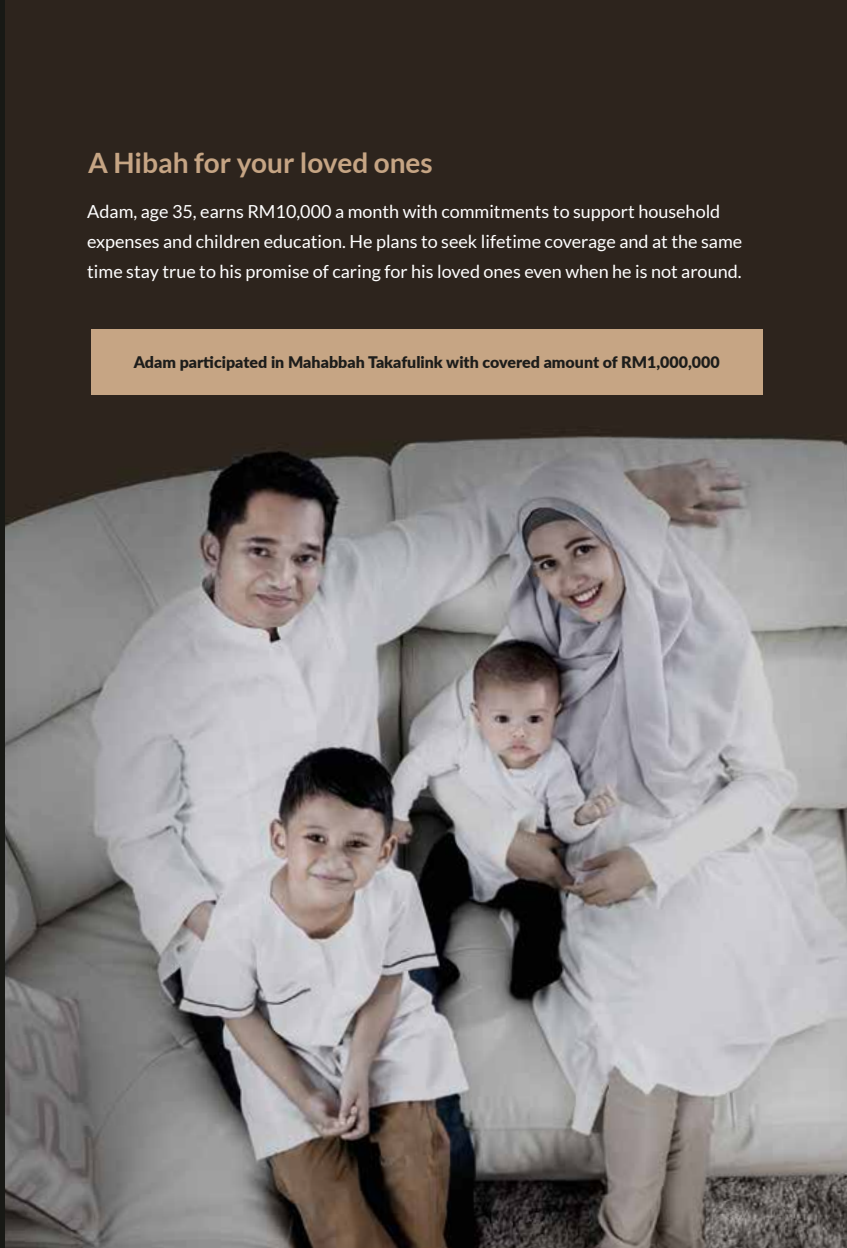
<style>
.page{position:relative;width:847px;height:1248px;background:#fff}
.page>*{position:absolute;margin:0;border:0;box-sizing:border-box;transform-origin:0 0}
.t1{font:700 28px "Lato";color:#c6a584}
.t2{font:18px/30px "Lato";color:#fff}
.t3{font:900 16px "Lato";color:#1d1d1b}
</style>
<div class="page">
<img style="left:4px;top:0;width:842px;height:1247px">
<hr style="left:0;top:0;width:4px;height:1247px;background:#181915">
<div style="left:91px;top:329px;width:671px;height:66px;background:#c6a584"></div>
<h1 class="t1" style="left:88px;top:146px;width:346px">A Hibah for your loved ones</h1>
<p class="t2" style="left:87px;top:196px;width:656px">Adam, age 35, earns RM10,000 a month with commitments to support household expenses and children education. He plans to seek lifetime coverage and at the same time stay true to his promise of caring for his loved ones even when he is not around.</p>
<p class="t3" style="left:134px;top:350px;width:587px">Adam participated in Mahabbah Takafulink with covered amount of RM1,000,000</p>
</div>
